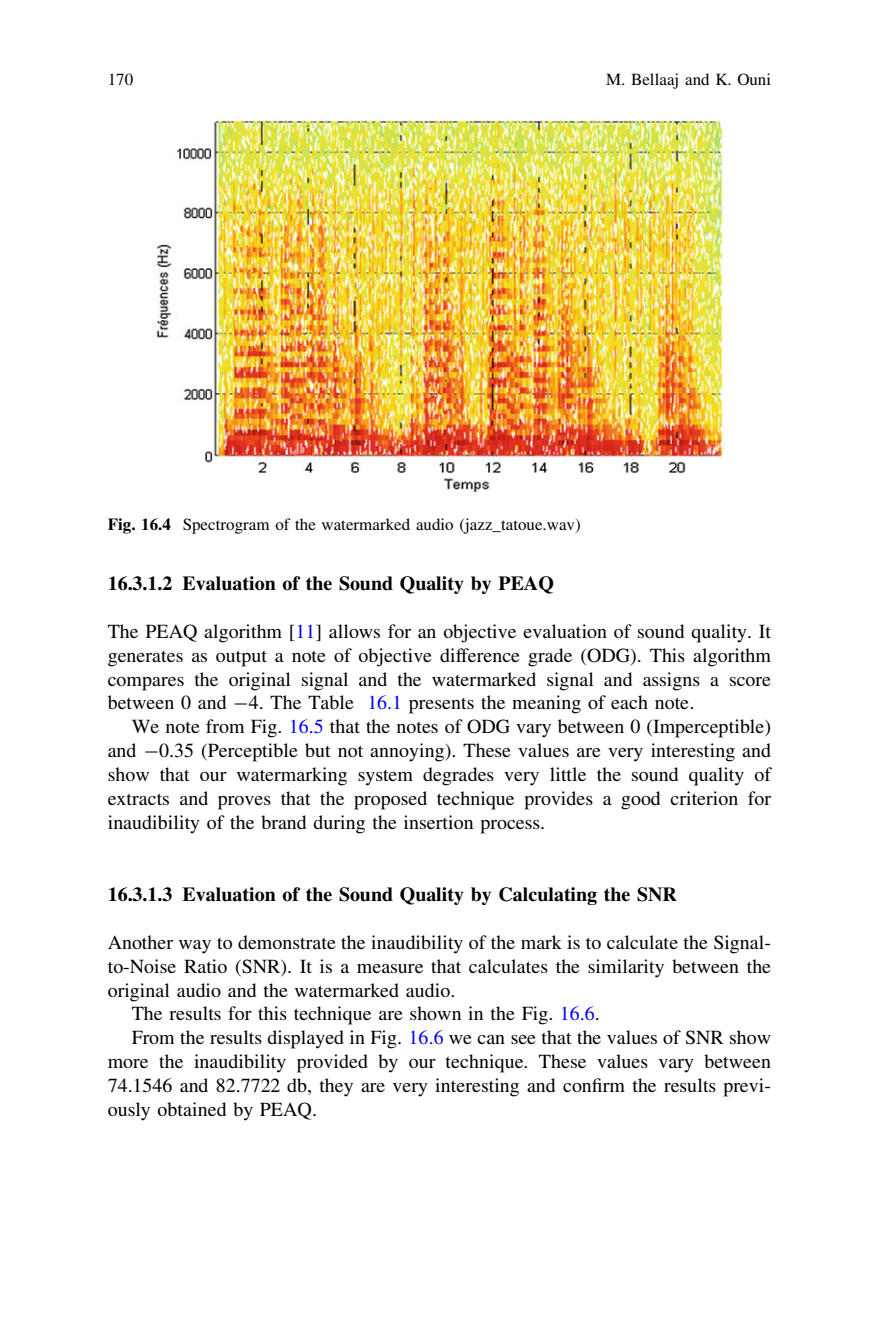
<style>
.page{position:relative;width:879px;height:1333px;background:#fff}
.page>*{position:absolute;margin:0;border:0;box-sizing:border-box;transform-origin:0 0}
.t1{font:20px/24px "Adv GTIMES R";color:#000;text-align:justify}
.t2{font:20px "Adv GTIMES B";color:#000}
.t3{font:17px "Adv GTIMES R";color:#000}
.s1{font-family:"Adv GTIMES B"}
.s2{color:#00f}
.s3{font-family:"Adv Tir symb"}
</style>
<div class="page">
<img style="left:156px;top:119px;width:567px;height:374px">
<p class="t3" style="left:108px;top:73px;width:27px">170</p>
<p class="t3" style="left:606px;top:73px;width:166px">M. Bellaaj and K. Ouni</p>
<p class="t3" style="left:108px;top:518px;width:474px"><span class="s1">Fig. 16.4</span> Spectrogram of the watermarked audio (jazz_tatoue.wav)</p>
<p class="t2" style="left:108px;top:576px;width:448px">16.3.1.2 Evaluation of the Sound Quality by PEAQ</p>
<p class="t1" style="left:108px;top:621px;width:665px">The PEAQ algorithm [<span class="s2">11</span>] allows for an objective evaluation of sound quality. It generates as output a note of objective difference grade (ODG). This algorithm compares the original signal and the watermarked signal and assigns a score between 0 and <span class="s3">-</span>4. The Table <span class="s2">16.1</span> presents the meaning of each note.</p>
<p class="t1" style="left:108px;top:716px;width:665px;text-indent:24px">We note from Fig. <span class="s2">16.5</span> that the notes of ODG vary between 0 (Imperceptible) and <span class="s3">-</span>0.35 (Perceptible but not annoying). These values are very interesting and show that our watermarking system degrades very little the sound quality of extracts and proves that the proposed technique provides a good criterion for inaudibility of the brand during the insertion process.</p>
<p class="t2" style="left:108px;top:887px;width:571px">16.3.1.3 Evaluation of the Sound Quality by Calculating the SNR</p>
<p class="t1" style="left:108px;top:931px;width:665px">Another way to demonstrate the inaudibility of the mark is to calculate the Signal-</p>
<p class="t1" style="left:108px;top:955px;width:665px">to-Noise Ratio (SNR). It is a measure that calculates the similarity between the</p>
<p class="t1" style="left:108px;top:979px;width:349px">original audio and the watermarked audio.</p>
<p class="t1" style="left:132px;top:1003px;width:470px">The results for this technique are shown in the Fig. <span class="s2">16.6</span>.</p>
<p class="t1" style="left:132px;top:1027px;width:641px">From the results displayed in Fig. <span class="s2">16.6</span> we can see that the values of SNR show</p>
<p class="t1" style="left:108px;top:1051px;width:665px">more the inaudibility provided by our technique. These values vary between</p>
<p class="t1" style="left:108px;top:1075px;width:665px">74.1546 and 82.7722 db, they are very interesting and confirm the results previ-</p>
<p class="t1" style="left:108px;top:1099px;width:211px">ously obtained by PEAQ.</p>
</div>
